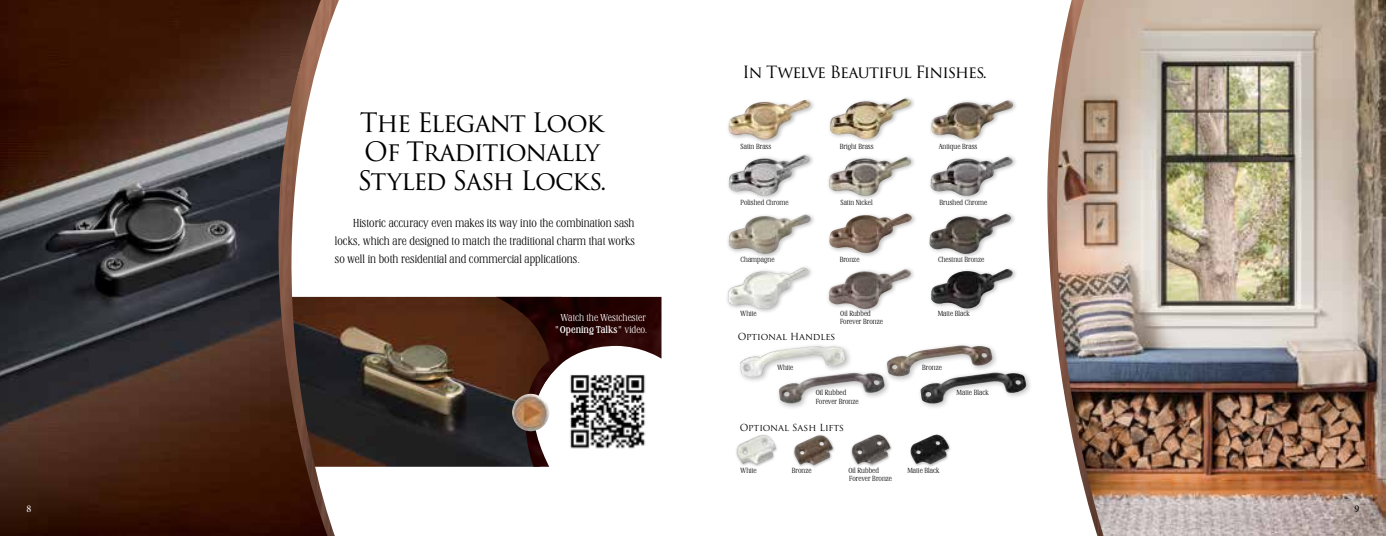
<style>
.page{position:relative;width:1386px;height:536px;background:#fff}
.page>*{position:absolute;margin:0;border:0;box-sizing:border-box;transform-origin:0 0}
.t1{font:26.07px/28.7px "Trajan Pro 3";letter-spacing:-.05em;color:#000}
.t2{font:16.45px "Trajan Pro 3";letter-spacing:-.05em;color:#000}
.t3{font:300 12.08px/18.2px "Stirling";color:#000;text-align:justify}
.t4{font:300 10.33px/12.1px "Stirling";color:#fff;text-align:center}
.t5{font:10.33px "Minion Pro";color:#fff}
.t6{font:10.33px "Minion Pro";color:#000}
.t7{font:9.45px "Trajan Pro";color:#000}
.t8{font:300 7.7px "Stirling";color:#000}
.s1{font-size:10.33px}
.s2{font-weight:500}
</style>
<div class="page">
<img style="left:1104px;top:0;width:282px;height:536px">
<img style="left:339px;top:297px;width:157px;height:169px">
<img style="left:0;top:0;width:270px;height:536px">
<img style="left:270px;top:0;width:69px;height:536px">
<img style="left:1047px;top:0;width:57px;height:536px">
<div style="left:929px;top:98px;width:90px;height:47px;background:#000;opacity:.27"></div>
<img style="left:931px;top:100px;width:82px;height:40px">
<div style="left:827px;top:211px;width:90px;height:47px;background:#000;opacity:.27"></div>
<img style="left:829px;top:213px;width:83px;height:40px">
<div style="left:827px;top:96px;width:89px;height:48px;background:#000;opacity:.27"></div>
<img style="left:830px;top:98px;width:81px;height:41px">
<div style="left:928px;top:154px;width:90px;height:47px;background:#000;opacity:.27"></div>
<img style="left:931px;top:157px;width:82px;height:39px">
<div style="left:826px;top:154px;width:90px;height:47px;background:#000;opacity:.27"></div>
<img style="left:829px;top:157px;width:82px;height:39px">
<div style="left:726px;top:211px;width:90px;height:48px;background:#000;opacity:.27"></div>
<img style="left:729px;top:214px;width:82px;height:40px">
<div style="left:927px;top:211px;width:89px;height:48px;background:#000;opacity:.27"></div>
<img style="left:929px;top:214px;width:82px;height:40px">
<div style="left:827px;top:266px;width:89px;height:48px;background:#000;opacity:.27"></div>
<img style="left:829px;top:269px;width:82px;height:40px">
<div style="left:929px;top:266px;width:89px;height:47px;background:#000;opacity:.27"></div>
<img style="left:931px;top:269px;width:82px;height:40px">
<div style="left:727px;top:152px;width:88px;height:49px;background:#000;opacity:.27"></div>
<img style="left:729px;top:155px;width:81px;height:41px">
<div style="left:726px;top:97px;width:89px;height:48px;background:#000;opacity:.27"></div>
<img style="left:729px;top:100px;width:81px;height:40px">
<div style="left:725px;top:264px;width:88px;height:50px;background:#000;opacity:.27"></div>
<img style="left:728px;top:267px;width:81px;height:42px">
<div style="left:884px;top:342px;width:116px;height:41px;background:#000;opacity:.27"></div>
<img style="left:887px;top:345px;width:106px;height:31px">
<div style="left:776px;top:369px;width:116px;height:41px;background:#000;opacity:.27"></div>
<img style="left:778px;top:372px;width:107px;height:31px">
<div style="left:918px;top:369px;width:115px;height:41px;background:#000;opacity:.27"></div>
<img style="left:921px;top:372px;width:105px;height:31px">
<div style="left:850px;top:433px;width:43px;height:35px;background:#000;opacity:.27"></div>
<img style="left:852px;top:434px;width:39px;height:30px">
<div style="left:909px;top:433px;width:43px;height:34px;background:#000;opacity:.27"></div>
<img style="left:911px;top:434px;width:38px;height:30px">
<div style="left:735px;top:433px;width:43px;height:34px;background:#000;opacity:.27"></div>
<img style="left:737px;top:434px;width:39px;height:30px">
<div style="left:737px;top:342px;width:116px;height:41px;background:#000;opacity:.27"></div>
<img style="left:740px;top:346px;width:106px;height:31px">
<div style="left:792px;top:434px;width:43px;height:34px;background:#000;opacity:.27"></div>
<img style="left:794px;top:435px;width:39px;height:30px">
<img style="left:496px;top:297px;width:166px;height:169px">
<img style="left:512px;top:393px;width:37px;height:38px;border-radius:19px">
<img style="left:562px;top:365px;width:91px;height:91px">
<h1 class="t1" style="left:358px;top:110px;width:250px">The Elegant Look<br>Of Traditionally<br>Styled Sash Locks.</h1>
<h3 class="t3" style="left:335px;top:213px;width:302px;text-indent:18px">Historic accuracy even makes its way into the combination sash locks, which are designed to match the traditional charm that works so well in both residential and commercial applications<span class="s1">.</span></h3>
<h3 class="t4" style="left:555px;top:311px;width:94px">Watch the Westchester "<span class="s2">Opening Talks</span>" video.</h3>
<h2 class="t2" style="left:742px;top:61px;width:246px">In Twelve Beautiful Finishes.</h2>
<p class="t8" style="left:741px;top:141px;width:32px">Satin Brass</p>
<p class="t8" style="left:840px;top:141px;width:35px">Bright Brass</p>
<p class="t8" style="left:939px;top:141px;width:40px">Antique Brass</p>
<p class="t8" style="left:741px;top:197px;width:50px">Polished Chrome</p>
<p class="t8" style="left:840px;top:197px;width:34px">Satin Nickel</p>
<p class="t8" style="left:940px;top:197px;width:49px">Brushed Chrome</p>
<p class="t8" style="left:741px;top:254px;width:35px">Champagne</p>
<p class="t8" style="left:840px;top:254px;width:21px">Bronze</p>
<p class="t8" style="left:938px;top:254px;width:48px">Chestnut Bronze</p>
<p class="t8" style="left:741px;top:308px;width:18px">White</p>
<p class="t8" style="left:840px;top:308px;width:32px">Oil Rubbed</p>
<p class="t8" style="left:938px;top:308px;width:34px">Matte Black</p>
<p class="t8" style="left:840px;top:316px;width:44px">Forever Bronze</p>
<p class="t8" style="left:777px;top:361px;width:18px">White</p>
<p class="t8" style="left:922px;top:361px;width:21px">Bronze</p>
<p class="t8" style="left:816px;top:387px;width:32px">Oil Rubbed</p>
<p class="t8" style="left:957px;top:387px;width:34px">Matte Black</p>
<p class="t8" style="left:816px;top:396px;width:44px">Forever Bronze</p>
<p class="t7" style="left:738px;top:330px;width:99px">Optional Handles</p>
<p class="t7" style="left:740px;top:421px;width:106px">Optional Sash Lifts</p>
<p class="t8" style="left:741px;top:464px;width:18px">White</p>
<p class="t8" style="left:792px;top:464px;width:21px">Bronze</p>
<p class="t8" style="left:848px;top:464px;width:32px">Oil Rubbed</p>
<p class="t8" style="left:907px;top:464px;width:34px">Matte Black</p>
<p class="t8" style="left:849px;top:473px;width:44px">Forever Bronze</p>
<h3 class="t5" style="left:27px;top:501px;width:6px">8</h3>
<h3 class="t6" style="left:1354px;top:501px;width:6px">9</h3>
</div>
